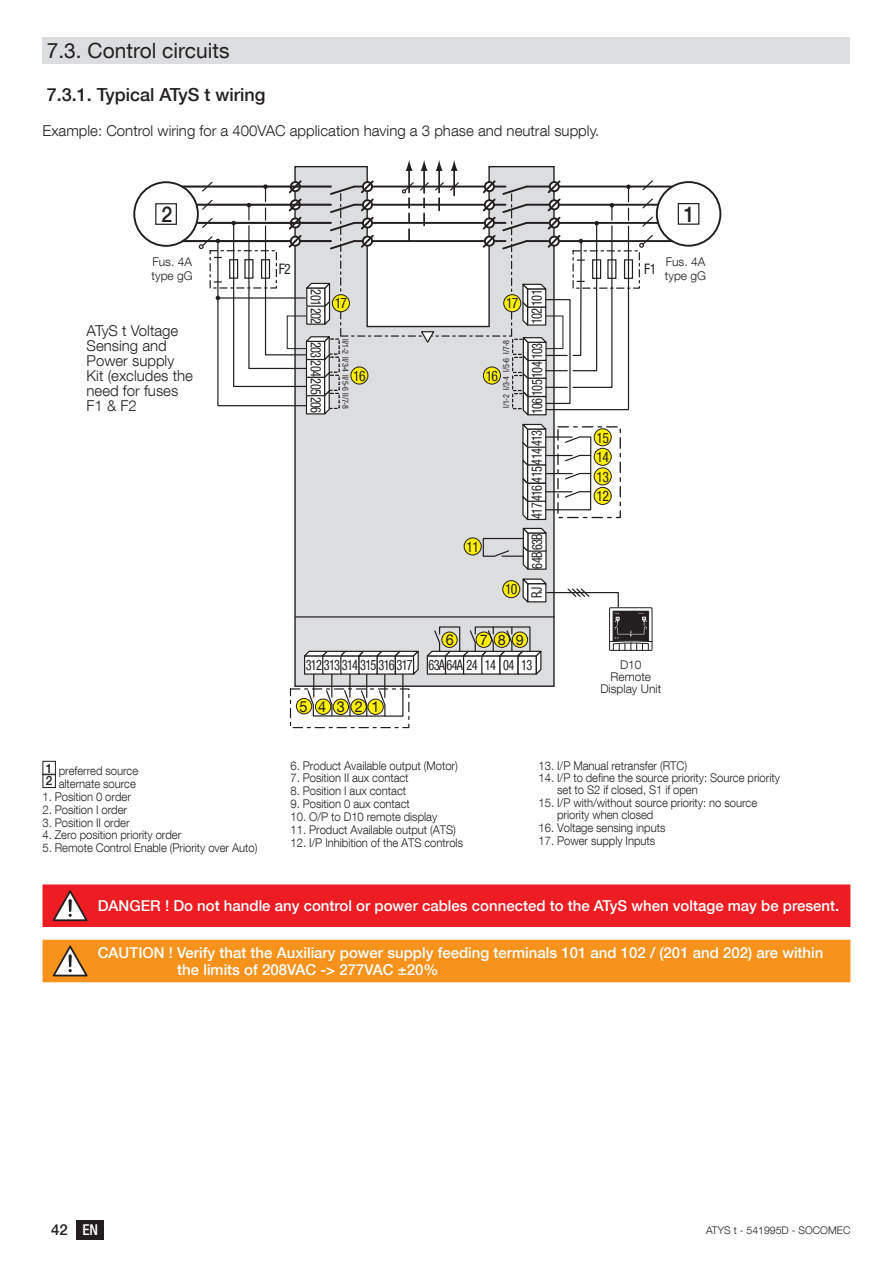
<style>
.page{position:relative;width:893px;height:1263px;background:#fff}
.page>*{position:absolute;margin:0;border:0;box-sizing:border-box;transform-origin:0 0}
.t1{font:500 21.75px "Helvetica Neue LT Com";color:#231f20;scale:.9 1}
.t2{font:21px "Helvetica Neue LT Com";color:#231f20}
.t3{font:500 18px "Helvetica Neue LT Com";color:#231f20}
.t4{font:15.15px "Helvetica Neue LT Com";color:#231f20;scale:.95 1}
.t5{font:500 15px/16.5px "Helvetica Neue LT Com";color:#fff}
.t6{font:300 15px/15px "Helvetica Neue LT Com";color:#231f20}
.t7{font:500 15px "Helvetica Neue LT Com";color:#231f20}
.t8{font:condensed 14.4px "Helvetica Neue LT Com";letter-spacing:-.05em;color:#231f20;scale:.85 1}
.t9{font:condensed 14.4px/19.5px "Helvetica Neue LT Com";letter-spacing:-.05em;color:#231f20;text-align:justify;scale:.95 1}
.t10{font:14.4px "Helvetica Neue LT Com";color:#231f20}
.t11{font:300 12px/12px "Helvetica Neue LT Com";letter-spacing:-.005em;color:#231f20;scale:.94 1}
.t12{font:300 12px/12px "Helvetica Neue LT Com";letter-spacing:-.005em;color:#231f20}
.t13{font:300 10.5px "Helvetica Neue LT Com";color:#231f20}
.t14{font:condensed 8.4px "Helvetica Neue LT Com";color:#231f20;scale:.95 1}
.s1{font-stretch:condensed;color:#fff}
</style>
<div class="page">
<div style="left:77px;top:1220px;width:27px;height:19px;background:#231f20"></div>
<div style="left:43px;top:37px;width:807px;height:27px;background:#dcdddf"></div>
<svg style="left:294px;top:165px;width:261px;height:14px"></svg>
<hr style="left:527px;top:186px;width:145px;height:1px;background:#231f20">
<hr style="left:527px;top:204px;width:131px;height:2px;background:#231f20">
<hr style="left:527px;top:222px;width:131px;height:2px;background:#231f20">
<hr style="left:182px;top:185px;width:149px;height:3px;background:#231f20">
<hr style="left:197px;top:204px;width:134px;height:2px;background:#231f20">
<hr style="left:198px;top:222px;width:133px;height:2px;background:#231f20">
<hr style="left:183px;top:240px;width:148px;height:2px;background:#231f20">
<hr style="left:527px;top:240px;width:145px;height:2px;background:#231f20">
<div style="left:133px;top:181px;width:66px;height:66px;border:2px solid #231f20;border-radius:50%"></div>
<div style="left:656px;top:181px;width:65px;height:66px;border:2px solid #231f20;border-radius:50%"></div>
<div style="left:155px;top:203px;width:22px;height:22px;border:1px solid #231f20"></div>
<div style="left:678px;top:203px;width:21px;height:22px;border:1px solid #231f20"></div>
<div style="left:290px;top:688px;width:119px;height:40px;border:1px dashed #231f20"></div>
<hr style="left:408px;top:169px;width:2px;height:23px;background:#231f20">
<svg style="left:406px;top:160px;width:6px;height:11px"></svg>
<hr style="left:423px;top:169px;width:2px;height:24px;background:#231f20">
<svg style="left:421px;top:160px;width:6px;height:11px"></svg>
<hr style="left:438px;top:169px;width:2px;height:23px;background:#231f20">
<svg style="left:436px;top:160px;width:7px;height:11px"></svg>
<svg style="left:199px;top:179px;width:455px;height:538px"></svg>
<hr style="left:453px;top:169px;width:2px;height:26px;background:#231f20">
<svg style="left:451px;top:160px;width:7px;height:11px"></svg>
<div style="left:43px;top:761px;width:13px;height:14px;border:1px solid #231f20"></div>
<div style="left:43px;top:774px;width:13px;height:14px;border:1px solid #231f20"></div>
<div style="left:43px;top:884px;width:807px;height:43px;background:#ee1d23"></div>
<div style="left:43px;top:940px;width:807px;height:42px;background:#f7931d"></div>
<h2 class="t2" style="left:47px;top:37px;width:184px">7.3. Control circuits</h2>
<h3 class="t3" style="left:47px;top:84px;width:220px">7.3.1. Typical ATyS t wiring</h3>
<p class="t6" style="left:43px;top:123px;width:558px">Example: Control wiring for a 400VAC application having a 3 phase and neutral supply.</p>
<h1 class="t1" style="left:161px;top:201px;width:14px">2</h1>
<p class="t12" style="left:152px;top:254px;width:43px;line-height:14.1px">Fus. 4A type gG</p>
<p class="t6" style="left:87px;top:323px;width:108px">ATyS t Voltage<br>Sensing and<br>Power supply<br>Kit (excludes the need for fuses<br>F1 &amp; F2</p>
<h1 class="t1" style="left:684px;top:201px;width:14px">1</h1>
<p class="t9" style="left:279px;top:259px;width:14px">F2</p>
<p class="t9" style="left:644px;top:259px;width:14px">F1</p>
<p class="t8" style="left:324px;top:289px;width:43px;rotate:90deg">201 202</p>
<p class="t8" style="left:324px;top:342px;width:85px;rotate:90deg">203 204 205 206</p>
<p class="t9" style="left:335px;top:293px;width:15px">17</p>
<p class="t9" style="left:506px;top:293px;width:15px">17</p>
<p class="t14" style="left:350px;top:339px;width:75px;rotate:90deg">II/1-2 II/3-4 II/5-6 II/7-8</p>
<p class="t14" style="left:501px;top:408px;width:73px;rotate:-90deg">I/1-2 I/3-4 I/5-6 I/7-8</p>
<p class="t9" style="left:353px;top:366px;width:15px">16</p>
<p class="t9" style="left:486px;top:366px;width:15px">16</p>
<p class="t9" style="left:466px;top:537px;width:15px">11</p>
<p class="t8" style="left:528px;top:324px;width:43px;rotate:-90deg">102 101</p>
<p class="t8" style="left:528px;top:414px;width:85px;rotate:-90deg">106 105 104 103</p>
<p class="t8" style="left:528px;top:519px;width:106px;rotate:-90deg">417 416 415 414 413</p>
<p class="t8" style="left:528px;top:568px;width:43px;rotate:-90deg">64B 63B</p>
<p class="t9" style="left:505px;top:579px;width:15px">10</p>
<p class="t8" style="left:528px;top:598px;width:14px;rotate:-90deg">RJ</p>
<p class="t9" style="left:596px;top:427px;width:15px">15<br>14<br>13<br>12</p>
<p class="t12" style="left:665px;top:254px;width:43px;line-height:14.1px">Fus. 4A type gG</p>
<p class="t4" style="left:446px;top:630px;width:10px">6</p>
<p class="t10" style="left:480px;top:631px;width:10px">7</p>
<p class="t10" style="left:498px;top:631px;width:28px">8 9</p>
<p class="t11" style="left:46px;top:764px;width:100px;line-height:12.9px"><sup>1</sup> preferred source<br><sup>2</sup> alternate source</p>
<p class="t11" style="left:43px;top:790px;width:96px">1. Position 0 order</p>
<p class="t11" style="left:43px;top:803px;width:92px">2. Position I order</p>
<p class="t11" style="left:43px;top:816px;width:94px">3. Position II order</p>
<p class="t11" style="left:43px;top:829px;width:149px">4. Zero position priority order</p>
<p class="t11" style="left:43px;top:842px;width:230px">5. Remote Control Enable (Priority over Auto)</p>
<p class="t8" style="left:306px;top:656px;width:268px">312 313 314 315 316 317 63A 64A 24 14 04 13</p>
<p class="t4" style="left:300px;top:697px;width:10px">5</p>
<p class="t4" style="left:318px;top:697px;width:66px">4321</p>
<p class="t12" style="left:600px;top:659px;width:62px;text-align:center">D10<br>Remote<br>Display Unit</p>
<p class="t11" style="left:291px;top:759px;width:179px">6. Product Available output (Motor)</p>
<p class="t11" style="left:291px;top:772px;width:127px">7. Position II aux contact</p>
<p class="t11" style="left:291px;top:785px;width:124px">8. Position I aux contact</p>
<p class="t11" style="left:291px;top:797px;width:128px">9. Position 0 aux contact</p>
<p class="t11" style="left:291px;top:810px;width:158px">10. O/P to D10 remote display</p>
<p class="t11" style="left:291px;top:823px;width:177px">11. Product Available output (ATS)</p>
<p class="t11" style="left:291px;top:836px;width:185px">12. I/P Inhibition of the ATS controls</p>
<p class="t11" style="left:539px;top:759px;width:159px">13. I/P Manual retransfer (RTC)</p>
<p class="t11" style="left:557px;top:772px;width:238px;text-indent:-19px">14. I/P to define the source priority: Source priority set to S2 if closed, S1 if open</p>
<p class="t11" style="left:557px;top:797px;width:214px;text-indent:-19px">15. I/P with/without source priority: no source priority when closed</p>
<p class="t11" style="left:539px;top:821px;width:136px">16. Voltage sensing inputs</p>
<p class="t11" style="left:539px;top:834px;width:126px">17. Power supply Inputs</p>
<p class="t5" style="left:98px;top:897px;width:743px">DANGER ! Do not handle any control or power cables connected to the ATyS when voltage may be present.</p>
<p class="t5" style="left:177px;top:944px;width:648px;text-indent:-79px">CAUTION ! Verify that the Auxiliary power supply feeding terminals 101 and 102 / (201 and 202) are within the limits of 208VAC -&gt; 277VAC ±20%</p>
<p class="t7" style="left:51px;top:1221px;width:49px">42 <span class="s1">EN</span></p>
<p class="t13" style="left:706px;top:1223px;width:146px">ATYS t - 541995D - SOCOMEC</p>
</div>
